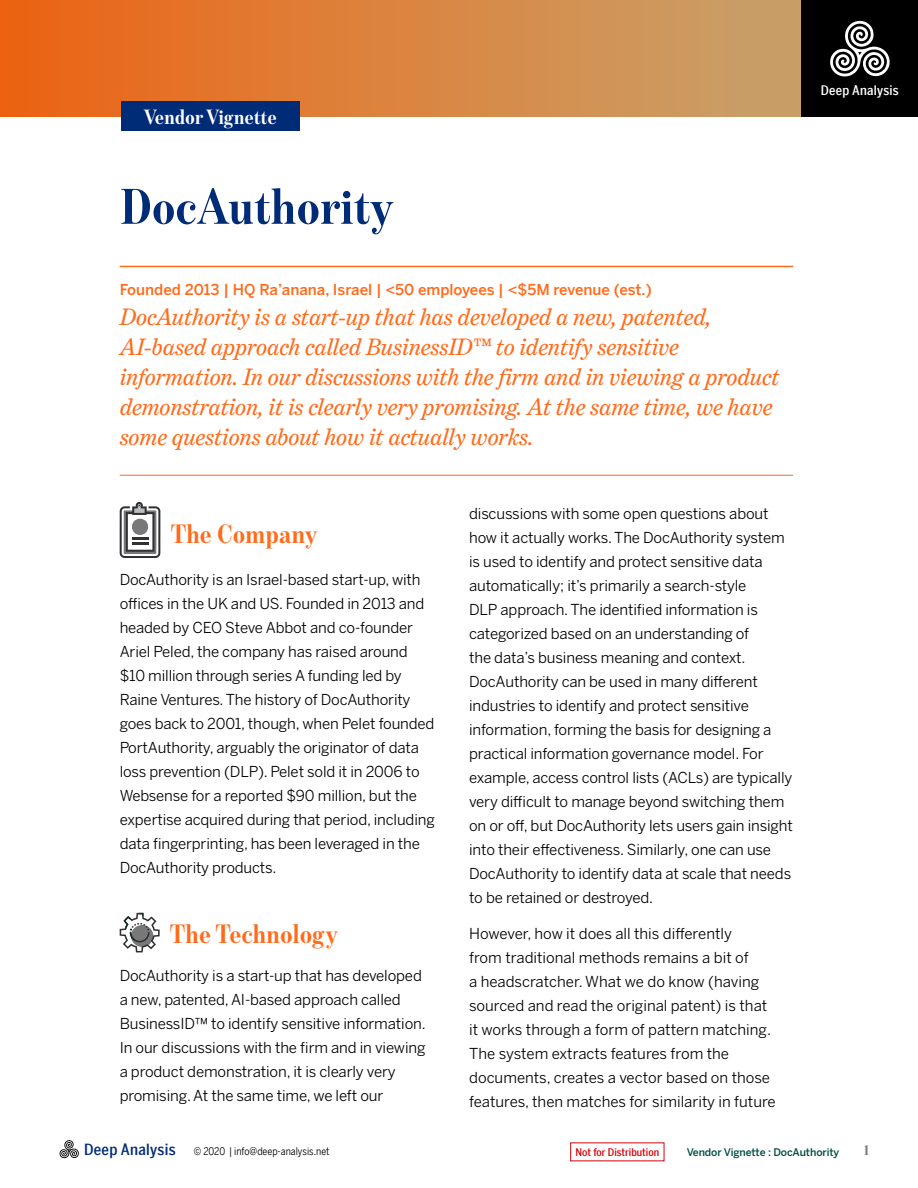
<style>
.page{position:relative;width:918px;height:1188px;background:#fff}
.page>*{position:absolute;margin:0;border:0;box-sizing:border-box;transform-origin:0 0}
.t1{font:700 51px "Benton Mod Disp Cond";letter-spacing:.02em;color:#002b76}
.t2{font:700 27px "Benton Mod Disp Cond";letter-spacing:.02em;color:#ff6b1b}
.t3{font:italic 24px/30px "Benton Modern";color:#ff6b1b}
.t4{font:700 21px "Benton Mod Disp Cond";letter-spacing:.02em;color:#fff}
.t5{font:15px/24px "Benton Sans";letter-spacing:-.01em;color:#000}
.t6{font:500 15px "Benton Sans";color:#ff6b1b}
.t7{font:700 15px "Benton Mod Disp Cond";color:#787878}
.t8{font:500 13.2px "Benton Sans Condensed";letter-spacing:.02em;color:#fff}
.t9{font:10.5px "Benton Sans Condensed";color:#000}
.t10{font:500 10.5px "Benton Sans";letter-spacing:-.01em;color:#005046}
.t11{font:500 10.5px "Benton Sans Condensed";color:#d1050c}
.s1{font-weight:500;font-size:15.45px;color:#002b76}
</style>
<div class="page">
<svg style="left:59px;top:1140px;width:20px;height:18px"></svg>
<div style="left:0;top:0;width:802px;height:116px;background:linear-gradient(to right,#ed6413,#c8a36c)"></div>
<div style="left:802px;top:0;width:116px;height:116px;background:#000"></div>
<svg style="left:830px;top:20px;width:60px;height:57px"></svg>
<svg style="left:120px;top:502px;width:40px;height:56px"></svg>
<svg style="left:120px;top:913px;width:40px;height:39px"></svg>
<hr style="left:120px;top:266px;width:673px;height:1px;background:#ff6b1b">
<hr style="left:120px;top:475px;width:673px;height:1px;background:#ff6b1b">
<div style="left:121px;top:102px;width:179px;height:29px;background:#002b76"></div>
<h3 class="t4" style="left:144px;top:106px;width:134px">Vendor Vignette</h3>
<h1 class="t1" style="left:121px;top:178px;width:274px">DocAuthority</h1>
<p class="t6" style="left:120px;top:280px;width:534px">Founded 2013 | HQ Ra’anana, Israel | &lt;50 employees | &lt;$5M revenue (est.)</p>
<p class="t3" style="left:120px;top:302px;width:661px">DocAuthority is a start-up that has developed a new, patented, AI-based approach called BusinessID™ to identify sensitive information. In our discussions with the firm and in viewing a product demonstration, it is clearly very promising. At the same time, we have some questions about how it actually works.</p>
<h2 class="t2" style="left:171px;top:519px;width:148px">The Company</h2>
<p class="t5" style="left:120px;top:567px;width:317px">DocAuthority is an Israel-based start-up, with offices in the UK and US. Founded in 2013 and headed by CEO Steve Abbot and co-founder Ariel Peled, the company has raised around $10 million through series A funding led by Raine Ventures. The history of DocAuthority goes back to 2001, though, when Pelet founded PortAuthority, arguably the originator of data loss prevention (DLP). Pelet sold it in 2006 to Websense for a reported $90 million, but the expertise acquired during that period, including data fingerprinting, has been leveraged in the DocAuthority products.</p>
<h2 class="t2" style="left:170px;top:919px;width:169px">The Technology</h2>
<p class="t5" style="left:120px;top:963px;width:308px">DocAuthority is a start-up that has developed a new, patented, AI-based approach called BusinessID™ to identify sensitive information.<br>In our discussions with the firm and in viewing a product demonstration, it is clearly very promising. At the same time, we left our</p>
<p class="t5" style="left:469px;top:501px;width:325px">discussions with some open questions about how it actually works. The DocAuthority system is used to identify and protect sensitive data automatically; it’s primarily a search-style<br>DLP approach. The identified information is categorized based on an understanding of<br>the data’s business meaning and context.<br>DocAuthority can be used in many different industries to identify and protect sensitive information, forming the basis for designing a practical information governance model. For example, access control lists (ACLs) are typically very difficult to manage beyond switching them on or off, but DocAuthority lets users gain insight into their effectiveness. Similarly, one can use DocAuthority to identify data at scale that needs to be retained or destroyed.</p>
<p class="t5" style="left:469px;top:921px;width:308px">However, how it does all this differently<br>from traditional methods remains a bit of<br>a headscratcher. What we do know (having sourced and read the original patent) is that it works through a form of pattern matching.<br>The system extracts features from the documents, creates a vector based on those features, then matches for similarity in future</p>
<p class="t8" style="left:821px;top:81px;width:80px">Deep Analysis</p>
<p class="t9" style="left:84px;top:1144px;width:247px"><span class="s1">Deep Analysis</span> © 2020 | info@deep-analysis.net</p>
<p class="t11" style="left:576px;top:1145px;width:85px">Not for Distribution</p>
<p class="t10" style="left:687px;top:1146px;width:154px">Vendor Vignette : DocAuthority</p>
<p class="t7" style="left:864px;top:1142px;width:6px">1</p>
</div>
